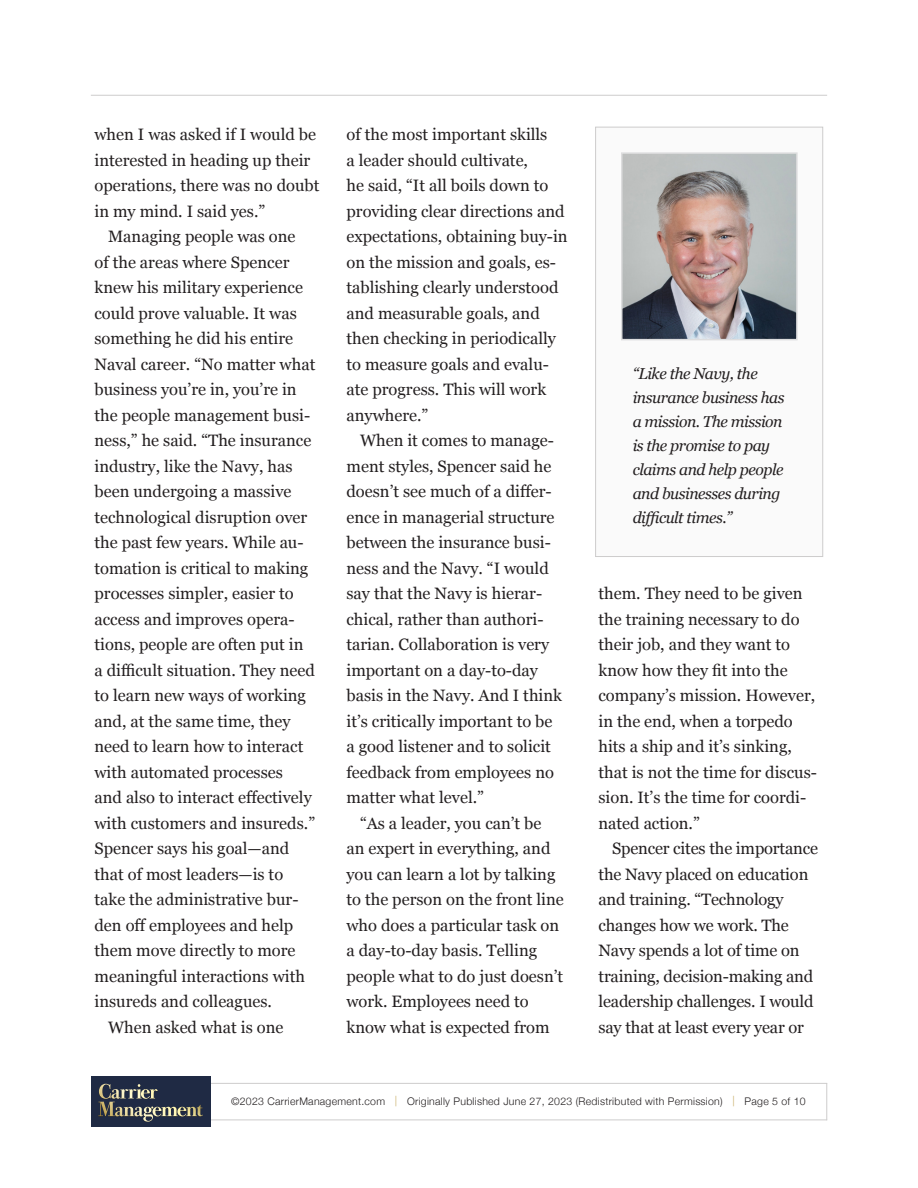
<style>
.page{position:relative;width:918px;height:1188px;background:#fff}
.page>*{position:absolute;margin:0;border:0;box-sizing:border-box;transform-origin:0 0}
.t1{font:16.5px/25.5px "Georgia";color:#231f20}
.Text_under_photo{font:italic 15.75px/24px "Georgia";letter-spacing:-.03em;color:#231f20}
.t2{font:300 10.5px "Helvetica Neue";letter-spacing:.025em;color:#231f20}
.s1{color:#c5aa61}
</style>
<div class="page">
<hr style="left:91px;top:95px;width:736px;height:1px;background:#cdcccc">
<div style="left:595px;top:127px;width:228px;height:430px;background:#fafafa;border:1px solid #cdcccc"></div>
<img style="left:624px;top:155px;width:171px;height:182px">
<div style="left:621px;top:152px;width:177px;height:188px;border:2px solid #ddddde"></div>
<hr style="left:195px;top:1083px;width:632px;height:1px;background:#cdcccc">
<hr style="left:826px;top:1083px;width:1px;height:37px;background:#cdcccc">
<hr style="left:195px;top:1120px;width:632px;height:1px;background:#cdcccc">
<div style="left:91px;top:1076px;width:120px;height:51px;background:#1f2a44"></div>
<svg style="left:98px;top:1084px;width:105px;height:38px"></svg>
<p class="t1" style="left:94px;top:121px;width:226px">when I was asked if I would be interested in heading up their operations, there was no doubt in my mind. I said yes.”</p>
<p class="t1" style="left:94px;top:223px;width:222px;text-indent:14px">Managing people was one<br>of the areas where Spencer knew his military experience could prove valuable. It was something he did his entire<br>Naval career. “No matter what business you’re in, you’re in the people management busi&shy;ness,” he said. “The insurance industry, like the Navy, has been undergoing a massive technological disruption over the past few years. While au&shy;tomation is critical to making processes simpler, easier to access and improves opera&shy;tions, people are often put in a difficult situation. They need to learn new ways of working and, at the same time, they need to learn how to interact with automated processes<br>and also to interact effectively with customers and insureds.”<br>Spencer says his goal—and that of most leaders—is to take the administrative bur&shy;den off employees and help them move directly to more meaningful interactions with insureds and colleagues.</p>
<p class="t1" style="left:108px;top:1014px;width:177px">When asked what is one</p>
<p class="t1" style="left:346px;top:121px;width:223px">of the most important skills<br>a leader should cultivate,<br>he said, “It all boils down to providing clear directions and expectations, obtaining buy-in on the mission and goals, es&shy;tablishing clearly understood and measurable goals, and then checking in periodically to measure goals and evalu&shy;ate progress. This will work anywhere.”</p>
<p class="t1" style="left:346px;top:427px;width:217px;text-indent:14px">When it comes to manage&shy;ment styles, Spencer said he doesn’t see much of a differ&shy;ence in managerial structure between the insurance busi&shy;ness and the Navy. “I would say that the Navy is hierar&shy;chical, rather than authori&shy;tarian. Collaboration is very important on a day-to-day basis in the Navy. And I think it’s critically important to be a good listener and to solicit feedback from employees no matter what level.”</p>
<p class="t1" style="left:346px;top:810px;width:219px;text-indent:14px">“As a leader, you can’t be<br>an expert in everything, and you can learn a lot by talking to the person on the front line who does a particular task on a day-to-day basis. Telling people what to do just doesn’t work. Employees need to know what is expected from</p>
<p class="Text_under_photo" style="left:633px;top:361px;width:153px">“Like the Navy, the insurance business has a mission. The mission is the promise to pay claims and help people and businesses during difficult times.”</p>
<p class="t1" style="left:598px;top:580px;width:220px">them. They need to be given the training necessary to do their job, and they want to know how they fit into the company’s mission. However, in the end, when a torpedo hits a ship and it’s sinking, that is not the time for discus&shy;sion. It’s the time for coordi&shy;nated action.”</p>
<p class="t1" style="left:598px;top:835px;width:221px;text-indent:14px">Spencer cites the importance the Navy placed on education and training. “Technology changes how we work. The<br>Navy spends a lot of time on training, decision-making and leadership challenges. I would say that at least every year or</p>
<p class="t2" style="left:231px;top:1093px;width:576px">©2023 CarrierManagement.com <span class="s1">|</span> Originally Published June 27, 2023 (Redistributed with Permission) <span class="s1">|</span> Page 5 of 10</p>
</div>
